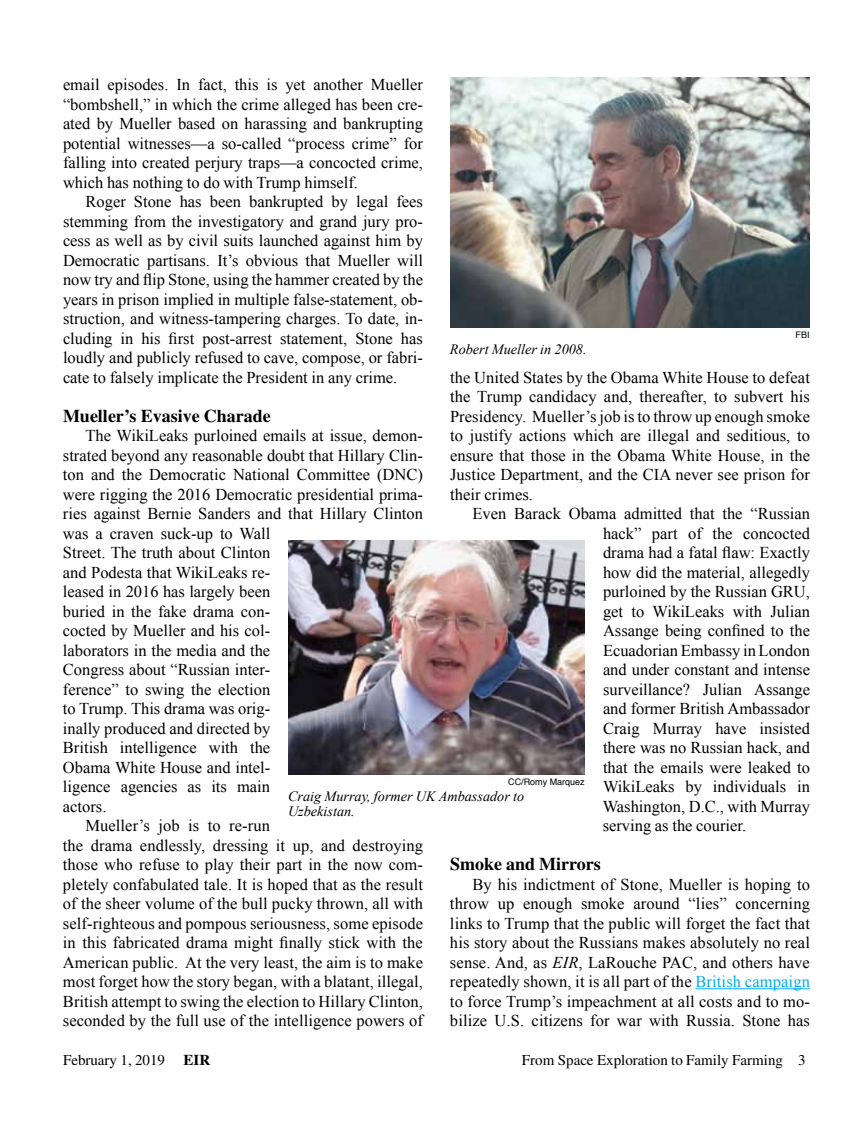
<style>
.page{position:relative;width:864px;height:1134px;background:#fff}
.page>*{position:absolute;margin:0;border:0;box-sizing:border-box;transform-origin:0 0}
.t1{font:700 18px "Times";color:#000}
.t2{font:16.5px/19.5px "Times New Roman";color:#000;text-align:justify}
.t3{font:15px "Times";color:#000}
.t4{font:italic 14.25px/15.8px "Times New Roman";color:#000}
.t5{font:9px "Helvetica";color:#000}
.s1{font-style:italic}
.s2{color:#00aeef}
.s3{font-weight:700}
</style>
<div class="page">
<hr style="left:695px;top:988px;width:115px;height:1px;background:#00aeef">
<img style="left:450px;top:77px;width:360px;height:251px">
<img style="left:288px;top:540px;width:297px;height:234px">
<p class="t2" style="left:63px;top:74px;width:362px">email episodes. In fact, this is yet another Mueller “bombshell,” in which the crime alleged has been cre&shy;ated by Mueller based on harassing and bankrupting potential witnesses—a so-called “process crime” for falling into created perjury traps—a concocted crime, which has nothing to do with Trump himself.</p>
<p class="t2" style="left:63px;top:191px;width:362px;text-indent:23px">Roger Stone has been bankrupted by legal fees stemming from the investigatory and grand jury pro&shy;cess as well as by civil suits launched against him by Democratic partisans. It’s obvious that Mueller will now try and flip Stone, using the hammer created by the years in prison implied in multiple false-statement, ob&shy;struction, and witness-tampering charges. To date, in&shy;cluding in his first post-arrest statement, Stone has loudly and publicly refused to cave, compose, or fabri&shy;cate to falsely implicate the President in any crime.</p>
<p class="t1" style="left:63px;top:405px;width:209px">Mueller’s Evasive Charade</p>
<p class="t2" style="left:86px;top:425px;width:339px">The WikiLeaks purloined emails at issue, demon-</p>
<p class="t2" style="left:63px;top:445px;width:361px">strated beyond any reasonable doubt that Hillary Clin-</p>
<p class="t2" style="left:63px;top:464px;width:361px">ton and the Democratic National Committee (DNC)</p>
<p class="t2" style="left:63px;top:484px;width:361px">were rigging the 2016 Democratic presidential prima-</p>
<p class="t2" style="left:63px;top:503px;width:362px">ries against Bernie Sanders and that Hillary Clinton</p>
<p class="t2" style="left:63px;top:523px;width:209px">was a craven suck-up to Wall</p>
<p class="t2" style="left:63px;top:542px;width:209px">Street. The truth about Clinton</p>
<p class="t2" style="left:63px;top:562px;width:209px">and Podesta that WikiLeaks re-</p>
<p class="t2" style="left:63px;top:581px;width:209px">leased in 2016 has largely been</p>
<p class="t2" style="left:63px;top:601px;width:209px">buried in the fake drama con-</p>
<p class="t2" style="left:63px;top:621px;width:209px">cocted by Mueller and his col-</p>
<p class="t2" style="left:63px;top:640px;width:209px">laborators in the media and the</p>
<p class="t2" style="left:63px;top:660px;width:209px">Congress about “Russian inter-</p>
<p class="t2" style="left:63px;top:679px;width:209px">ference” to swing the election</p>
<p class="t2" style="left:63px;top:699px;width:209px">to Trump. This drama was orig-</p>
<p class="t2" style="left:63px;top:718px;width:209px">inally produced and directed by</p>
<p class="t2" style="left:63px;top:738px;width:209px">British intelligence with the</p>
<p class="t2" style="left:63px;top:757px;width:209px">Obama White House and intel-</p>
<p class="t2" style="left:63px;top:777px;width:209px">ligence agencies as its main</p>
<p class="t2" style="left:63px;top:796px;width:45px">actors.</p>
<p class="t2" style="left:85px;top:816px;width:186px">Mueller’s job is to re-run</p>
<p class="t2" style="left:63px;top:835px;width:362px">the drama endlessly, dressing it up, and destroying</p>
<p class="t2" style="left:63px;top:855px;width:362px">those who refuse to play their part in the now com-</p>
<p class="t2" style="left:63px;top:874px;width:362px">pletely confabulated tale. It is hoped that as the result</p>
<p class="t2" style="left:63px;top:894px;width:361px">of the sheer volume of the bull pucky thrown, all with</p>
<p class="t2" style="left:63px;top:913px;width:362px">self-righteous and pompous seriousness, some episode</p>
<p class="t2" style="left:63px;top:933px;width:361px">in this fabricated drama might finally stick with the</p>
<p class="t2" style="left:63px;top:952px;width:362px">American public. At the very least, the aim is to make</p>
<p class="t2" style="left:63px;top:972px;width:362px">most forget how the story began, with a blatant, illegal,</p>
<p class="t2" style="left:63px;top:991px;width:362px">British attempt to swing the election to Hillary Clinton,</p>
<p class="t2" style="left:63px;top:1011px;width:362px">seconded by the full use of the intelligence powers of</p>
<p class="t5" style="left:796px;top:328px;width:16px">FBI</p>
<p class="t4" style="left:450px;top:341px;width:138px">Robert Mueller in 2008.</p>
<p class="t2" style="left:450px;top:367px;width:362px">the United States by the Obama White House to defeat the Trump candidacy and, thereafter, to subvert his Presidency. Mueller’s job is to throw up enough smoke to justify actions which are illegal and seditious, to ensure that those in the Obama White House, in the Justice Department, and the CIA never see prison for their crimes.</p>
<p class="t2" style="left:603px;top:503px;width:209px;text-indent:-130px">Even Barack Obama admitted that the “Russian hack” part of the concocted drama had a fatal flaw: Exactly how did the material, allegedly purloined by the Russian GRU, get to WikiLeaks with Julian Assange being confined to the Ecuadorian Embassy in London and under constant and intense surveillance? Julian Assange and former British Ambassador Craig Murray have insisted there was no Russian hack, and that the emails were leaked to WikiLeaks by individuals in Washington, D.C., with Murray serving as the courier.</p>
<p class="t1" style="left:450px;top:853px;width:152px">Smoke and Mirrors</p>
<p class="t2" style="left:450px;top:874px;width:362px;text-indent:23px">By his indictment of Stone, Mueller is hoping to throw up enough smoke around “lies” concerning links to Trump that the public will forget the fact that his story about the Russians makes absolutely no real sense. And, as <span class="s1">EIR</span>, LaRouche PAC, and others have repeatedly shown, it is all part of the <span class="s2">British campaign </span>to force Trump’s impeachment at all costs and to mo&shy;bilize U.S. citizens for war with Russia. Stone has</p>
<p class="t5" style="left:508px;top:775px;width:78px">CC/Romy Marquez</p>
<p class="t4" style="left:288px;top:788px;width:238px">Craig Murray, former UK Ambassador to<br>Uzbekistan.</p>
<p class="t3" style="left:63px;top:1052px;width:149px">February 1, 2019 <span class="s3">EIR</span></p>
<p class="t3" style="left:522px;top:1052px;width:285px">From Space Exploration to Family Farming 3</p>
</div>
